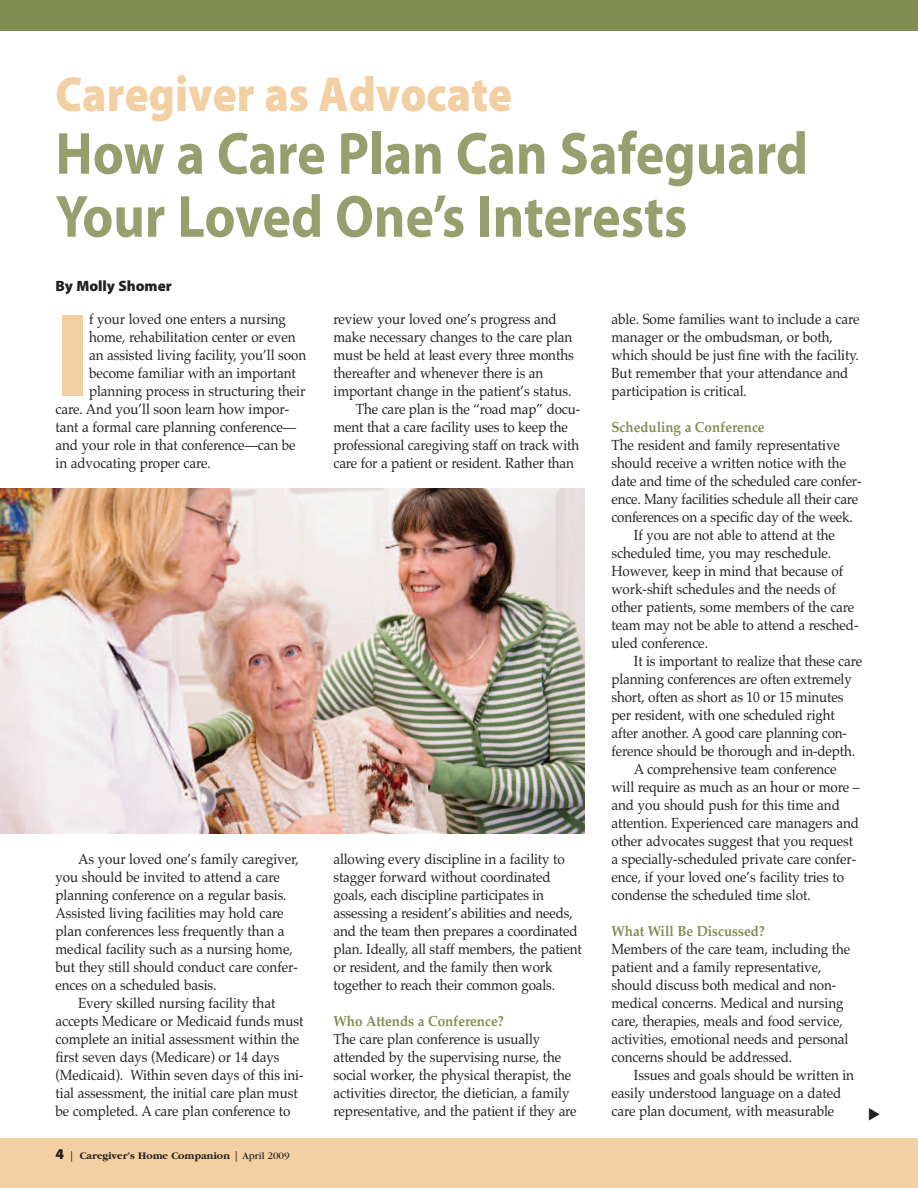
<style>
.page{position:relative;width:918px;height:1188px;background:#fff}
.page>*{position:absolute;margin:0;border:0;box-sizing:border-box;transform-origin:0 0}
.t1{font:118.65px "Myriad Blk";color:#f2d0a3;scale:.95 1}
.t2{font:700 60px/63px "Myriad";color:#979f6e;scale:.9 1}
.t3{font:49.5px "Myriad Blk";color:#f2d0a3;scale:.9 1}
.t4{font:15px "Myriad Blk";color:#231f20}
.t5{font:14.7px/18px "Palatino";letter-spacing:-.005em;color:#231f20;scale:.92 1}
.t6{font:14.7px "Palatino Bold Os F";letter-spacing:-.005em;color:#828d52;scale:.92 1}
.t7{font:700 10.5px "Garamond";color:#231f20}
.s1{font-family:"Myriad Blk";font-weight:400;font-size:15px}
.s2{font-family:"Myriad";font-weight:400}
.s3{font-weight:400}
</style>
<div class="page">
<div style="left:0;top:1138px;width:918px;height:50px;background:#f2d0a3"></div>
<div style="left:0;top:0;width:918px;height:32px;background:#828d52"></div>
<img style="left:0;top:489px;width:585px;height:345px">
<h3 class="t3" style="left:56px;top:68px;width:509px">Caregiver as Advocate</h3>
<h2 class="t2" style="left:56px;top:127px;width:838px">How a Care Plan Can Safeguard<br>Your Loved One’s Interests</h2>
<p class="t4" style="left:56px;top:278px;width:118px">By Molly Shomer</p>
<h1 class="t1" style="left:56px;top:294px;width:38px">I</h1>
<p class="t5" style="left:89px;top:310px;width:216px">f your loved one enters a nursing</p>
<p class="t5" style="left:89px;top:328px;width:226px">home, rehabilitation center or even</p>
<p class="t5" style="left:89px;top:346px;width:238px">an assisted living facility, you’ll soon</p>
<p class="t5" style="left:89px;top:364px;width:226px">become familiar with an important</p>
<p class="t5" style="left:89px;top:382px;width:237px">planning process in structuring their</p>
<p class="t5" style="left:56px;top:400px;width:255px">care. And you’ll soon learn how impor-</p>
<p class="t5" style="left:56px;top:418px;width:263px">tant a formal care planning conference—</p>
<p class="t5" style="left:56px;top:436px;width:263px">and your role in that conference—can be</p>
<p class="t5" style="left:56px;top:454px;width:170px">in advocating proper care.</p>
<p class="t5" style="left:333px;top:310px;width:244px">review your loved one’s progress and</p>
<p class="t5" style="left:333px;top:328px;width:261px">make necessary changes to the care plan</p>
<p class="t5" style="left:333px;top:346px;width:263px">must be held at least every three months</p>
<p class="t5" style="left:333px;top:364px;width:230px">thereafter and whenever there is an</p>
<p class="t5" style="left:333px;top:382px;width:260px">important change in the patient’s status.</p>
<p class="t5" style="left:356px;top:400px;width:245px">The care plan is the “road map” docu-</p>
<p class="t5" style="left:333px;top:418px;width:256px">ment that a care facility uses to keep the</p>
<p class="t5" style="left:333px;top:436px;width:269px">professional caregiving staff on track with</p>
<p class="t5" style="left:333px;top:454px;width:263px">care for a patient or resident. Rather than</p>
<p class="t5" style="left:78px;top:850px;width:242px">As your loved one’s family caregiver,</p>
<p class="t5" style="left:56px;top:868px;width:245px">you should be invited to attend a care</p>
<p class="t5" style="left:56px;top:886px;width:253px">planning conference on a regular basis.</p>
<p class="t5" style="left:56px;top:904px;width:249px">Assisted living facilities may hold care</p>
<p class="t5" style="left:56px;top:922px;width:250px">plan conferences less frequently than a</p>
<p class="t5" style="left:56px;top:940px;width:259px">medical facility such as a nursing home,</p>
<p class="t5" style="left:56px;top:958px;width:265px">but they still should conduct care confer-</p>
<p class="t5" style="left:56px;top:976px;width:177px">ences on a scheduled basis.</p>
<p class="t5" style="left:78px;top:994px;width:216px">Every skilled nursing facility that</p>
<p class="t5" style="left:56px;top:1012px;width:271px">accepts Medicare or Medicaid funds must</p>
<p class="t5" style="left:56px;top:1030px;width:266px">complete an initial assessment within the</p>
<p class="t5" style="left:56px;top:1048px;width:245px">first seven days (Medicare) or 14 days</p>
<p class="t5" style="left:56px;top:1066px;width:271px">(Medicaid). Within seven days of this ini-</p>
<p class="t5" style="left:56px;top:1084px;width:265px">tial assessment, the initial care plan must</p>
<p class="t5" style="left:56px;top:1102px;width:257px">be completed. A care plan conference to</p>
<p class="t7" style="left:56px;top:1150px;width:236px"><span class="s1">4</span> <span class="s2">|</span> Caregiver’s Home Companion <span class="s2">|</span> <span class="s3">April 2009</span></p>
<p class="t5" style="left:333px;top:850px;width:271px">allowing every discipline in a facility to stagger forward without coordinated goals, each discipline participates in assessing a resident’s abilities and needs, and the team then prepares a coordinated plan. Ideally, all staff members, the patient or resident, and the family then work together to reach their common goals.</p>
<p class="t6" style="left:333px;top:1016px;width:186px">Who Attends a Conference?</p>
<p class="t5" style="left:333px;top:1030px;width:266px">The care plan conference is usually attended by the supervising nurse, the social worker, the physical therapist, the activities director, the dietician, a family representative, and the patient if they are</p>
<p class="t5" style="left:611px;top:310px;width:271px">able. Some families want to include a care manager or the ombudsman, or both, which should be just fine with the facility.<br>But remember that your attendance and participation is critical.</p>
<p class="t6" style="left:611px;top:422px;width:168px">Scheduling a Conference</p>
<p class="t5" style="left:611px;top:436px;width:250px">The resident and family representative</p>
<p class="t5" style="left:611px;top:454px;width:257px">should receive a written notice with the</p>
<p class="t5" style="left:611px;top:472px;width:273px">date and time of the scheduled care confer-</p>
<p class="t5" style="left:611px;top:490px;width:270px">ence. Many facilities schedule all their care</p>
<p class="t5" style="left:611px;top:508px;width:264px">conferences on a specific day of the week.</p>
<p class="t5" style="left:634px;top:526px;width:220px">If you are not able to attend at the</p>
<p class="t5" style="left:611px;top:544px;width:240px">scheduled time, you may reschedule.</p>
<p class="t5" style="left:611px;top:562px;width:253px">However, keep in mind that because of</p>
<p class="t5" style="left:611px;top:580px;width:245px">work-shift schedules and the needs of</p>
<p class="t5" style="left:611px;top:598px;width:266px">other patients, some members of the care</p>
<p class="t5" style="left:611px;top:616px;width:270px">team may not be able to attend a resched-</p>
<p class="t5" style="left:611px;top:634px;width:106px">uled conference.</p>
<p class="t5" style="left:634px;top:652px;width:249px">It is important to realize that these care</p>
<p class="t5" style="left:611px;top:670px;width:263px">planning conferences are often extremely</p>
<p class="t5" style="left:611px;top:688px;width:254px">short, often as short as 10 or 15 minutes</p>
<p class="t5" style="left:611px;top:706px;width:244px">per resident, with one scheduled right</p>
<p class="t5" style="left:611px;top:724px;width:258px">after another. A good care planning con-</p>
<p class="t5" style="left:611px;top:742px;width:266px">ference should be thorough and in-depth.</p>
<p class="t5" style="left:634px;top:760px;width:222px">A comprehensive team conference</p>
<p class="t5" style="left:611px;top:778px;width:271px">will require as much as an hour or more –</p>
<p class="t5" style="left:611px;top:796px;width:250px">and you should push for this time and</p>
<p class="t5" style="left:611px;top:814px;width:271px">attention. Experienced care managers and</p>
<p class="t5" style="left:611px;top:832px;width:264px">other advocates suggest that you request</p>
<p class="t5" style="left:611px;top:850px;width:268px">a specially-scheduled private care confer-</p>
<p class="t5" style="left:611px;top:868px;width:254px">ence, if your loved one’s facility tries to</p>
<p class="t5" style="left:611px;top:886px;width:218px">condense the scheduled time slot.</p>
<p class="t6" style="left:611px;top:926px;width:168px">What Will Be Discussed?</p>
<p class="t5" style="left:611px;top:940px;width:261px">Members of the care team, including the patient and a family representative, should discuss both medical and non&shy;medical concerns. Medical and nursing care, therapies, meals and food service, activities, emotional needs and personal concerns should be addressed.</p>
<p class="t5" style="left:611px;top:1066px;width:265px;text-indent:22px">Issues and goals should be written in easily understood language on a dated care plan document, with measurable</p>
</div>
